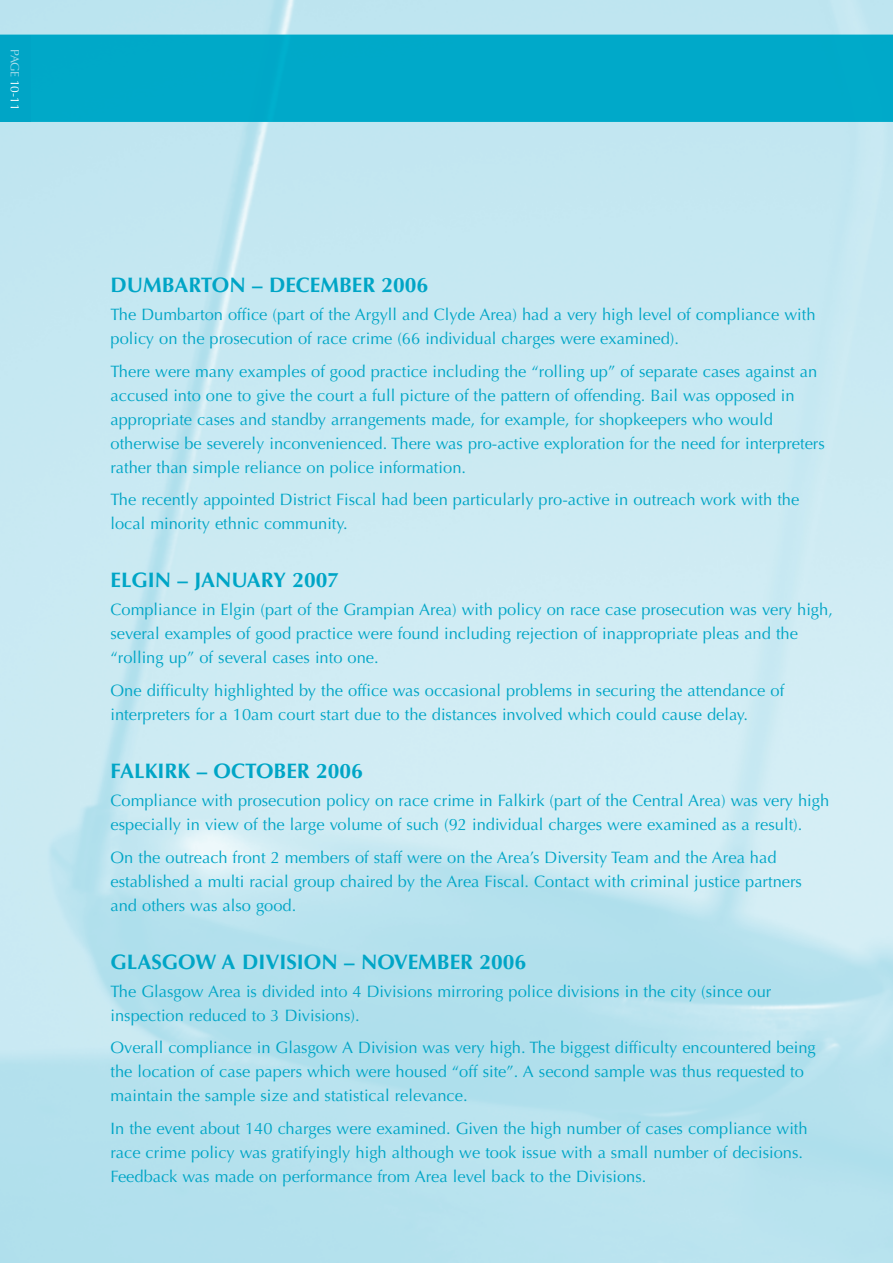
<style>
.page{position:relative;width:893px;height:1263px;background:#fff}
.page>*{position:absolute;margin:0;border:0;box-sizing:border-box;transform-origin:0 0}
.t1{font:700 21px "Optima LT Std";color:#00a5c6}
.t2{font:16.5px/24px "Optima LT Std";color:#00a5c6}
.t3{font:12px "Optima LT Std";letter-spacing:-.04em;color:#fff}
.s1{color:#aaddeb}
</style>
<div class="page">
<img style="left:0;top:0;width:893px;height:1263px">
<div style="left:31px;top:35px;width:862px;height:87px;background:#00a9c9"></div>
<div style="left:0;top:35px;width:31px;height:87px;background:#00a5c6"></div>
<p class="t3" style="left:20px;top:49px;width:62px;rotate:90deg"><span class="s1">PAGE</span> 10-11</p>
<p class="t1" style="left:111px;top:276px;width:319px">DUMBARTON – DECEMBER 2006</p>
<p class="t2" style="left:111px;top:304px;width:706px">The Dumbarton office (part of the Argyll and Clyde Area) had a very high level of compliance with policy on the prosecution of race crime (66 individual charges were examined).</p>
<p class="t2" style="left:111px;top:361px;width:716px">There were many examples of good practice including the “rolling up” of separate cases against an accused into one to give the court a full picture of the pattern of offending. Bail was opposed in appropriate cases and standby arrangements made, for example, for shopkeepers who would otherwise be severely inconvenienced. There was pro-active exploration for the need for interpreters rather than simple reliance on police information.</p>
<p class="t2" style="left:111px;top:489px;width:690px">The recently appointed District Fiscal had been particularly pro-active in outreach work with the local minority ethnic community.</p>
<p class="t1" style="left:111px;top:571px;width:230px">ELGIN – JANUARY 2007</p>
<p class="t2" style="left:111px;top:599px;width:724px">Compliance in Elgin (part of the Grampian Area) with policy on race case prosecution was very high, several examples of good practice were found including rejection of inappropriate pleas and the “rolling up” of several cases into one.</p>
<p class="t2" style="left:111px;top:680px;width:675px">One difficulty highlighted by the office was occasional problems in securing the attendance of interpreters for a 10am court start due to the distances involved which could cause delay.</p>
<p class="t1" style="left:111px;top:762px;width:254px">FALKIRK – OCTOBER 2006</p>
<p class="t2" style="left:111px;top:790px;width:720px">Compliance with prosecution policy on race crime in Falkirk (part of the Central Area) was very high especially in view of the large volume of such (92 individual charges were examined as a result).</p>
<p class="t2" style="left:111px;top:847px;width:693px">On the outreach front 2 members of staff were on the Area’s Diversity Team and the Area had established a multi racial group chaired by the Area Fiscal. Contact with criminal justice partners and others was also good.</p>
<p class="t1" style="left:111px;top:953px;width:417px">GLASGOW A DIVISION – NOVEMBER 2006</p>
<p class="t2" style="left:111px;top:981px;width:662px">The Glasgow Area is divided into 4 Divisions mirroring police divisions in the city (since our inspection reduced to 3 Divisions).</p>
<p class="t2" style="left:111px;top:1037px;width:707px">Overall compliance in Glasgow A Division was very high. The biggest difficulty encountered being the location of case papers which were housed “off site”. A second sample was thus requested to maintain the sample size and statistical relevance.</p>
<p class="t2" style="left:111px;top:1118px;width:699px">In the event about 140 charges were examined. Given the high number of cases compliance with race crime policy was gratifyingly high although we took issue with a small number of decisions.<br>Feedback was made on performance from Area level back to the Divisions.</p>
</div>
